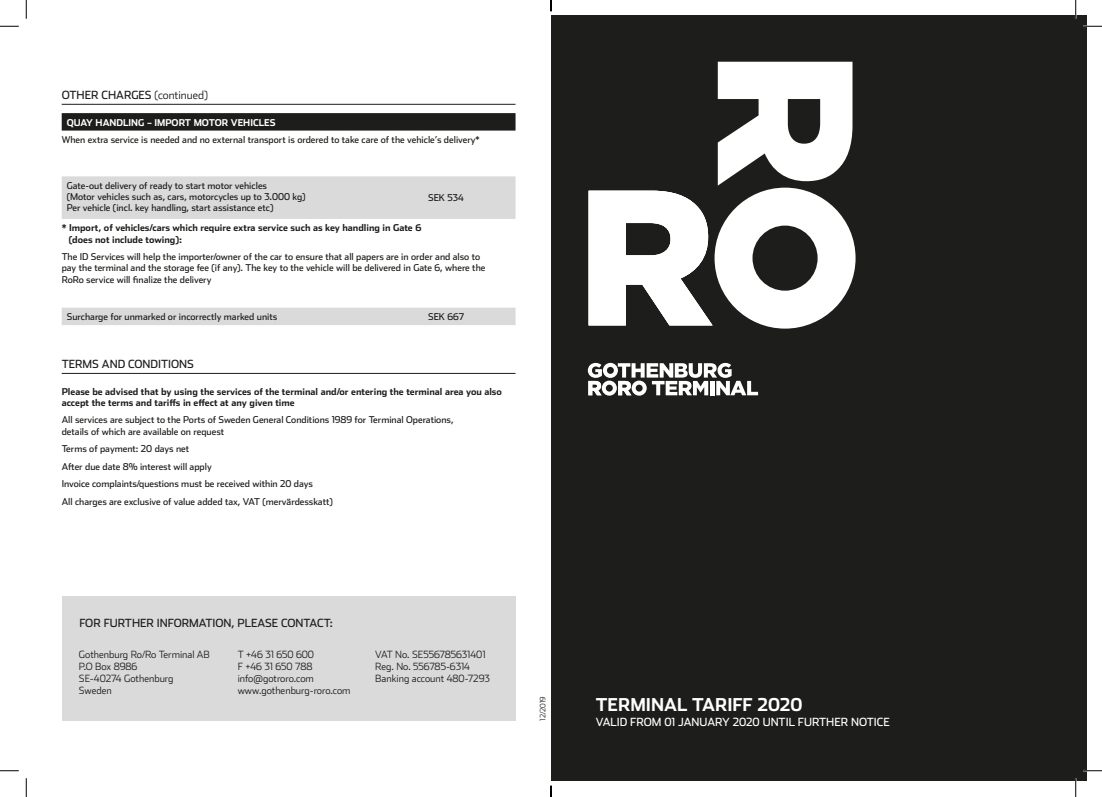
<style>
.page{position:relative;width:1102px;height:797px;background:#fff}
.page>*{position:absolute;margin:0;border:0;box-sizing:border-box;transform-origin:0 0}
.t1{font:700 17.62px "Stainless";color:#fff}
.t2{font:11.25px "Stainless";color:#1d1d1b}
.t3{font:11.25px "Stainless";color:#fff}
.t4{font:300 10px/12px "Stainless";color:#1d1d1b}
.t5{font:9.38px/11.2px "Stainless";color:#1d1d1b}
.t6{font:700 9.38px/11.2px "Stainless";color:#1d1d1b}
.t7{font:700 9.38px "Stainless";color:#fff}
.t8{font:300 7.5px "Stainless";color:#1d1d1b}
.s1{font-weight:300}
</style>
<div class="page">
<div style="left:62px;top:596px;width:454px;height:124px;background:#dadada"></div>
<hr style="left:62px;top:104px;width:453px;height:1px;background:#1d1d1b">
<hr style="left:62px;top:373px;width:453px;height:1px;background:#1d1d1b">
<svg style="left:62px;top:113px;width:453px;height:18px;background:#232321"></svg>
<svg style="left:62px;top:176px;width:453px;height:149px"></svg>
<div style="left:551px;top:16px;width:535px;height:765px;background:#1d1d1b"></div>
<svg style="left:588px;top:62px;width:267px;height:266px"></svg>
<svg style="left:587px;top:363px;width:171px;height:32px"></svg>
<svg style="left:0;top:25px;width:19px;height:2px"></svg>
<svg style="left:1083px;top:25px;width:18px;height:2px"></svg>
<svg style="left:0;top:770px;width:19px;height:1px"></svg>
<svg style="left:1083px;top:770px;width:18px;height:1px"></svg>
<svg style="left:25px;top:0;width:2px;height:19px"></svg>
<svg style="left:25px;top:778px;width:2px;height:19px"></svg>
<svg style="left:1074px;top:0;width:2px;height:19px"></svg>
<svg style="left:1074px;top:778px;width:2px;height:19px"></svg>
<svg style="left:550px;top:785px;width:1px;height:12px"></svg>
<p class="t2" style="left:62px;top:88px;width:148px">OTHER CHARGES <span class="s1">(continued)</span></p>
<p class="t7" style="left:67px;top:116px;width:210px">QUAY HANDLING – IMPORT MOTOR VEHICLES</p>
<p class="t5" style="left:62px;top:134px;width:419px">When extra service is needed and no external transport is ordered to take care of the vehicle’s delivery*</p>
<p class="t5" style="left:67px;top:180px;width:240px">Gate-out delivery of ready to start motor vehicles<br>(Motor vehicles such as, cars, motorcycles up to 3.000 kg)<br>Per vehicle (incl. key handling, start assistance etc)</p>
<p class="t5" style="left:428px;top:192px;width:37px">SEK 534</p>
<p class="t6" style="left:69px;top:222px;width:354px;text-indent:-7px">* Import, of vehicles/cars which require extra service such as key handling in Gate 6 (does not include towing):</p>
<p class="t5" style="left:62px;top:251px;width:425px">The ID Services will help the importer/owner of the car to ensure that all papers are in order and also to pay the terminal and the storage fee (if any). The key to the vehicle will be delivered in Gate 6, where the<br>RoRo service will finalize the delivery</p>
<p class="t5" style="left:67px;top:311px;width:212px">Surcharge for unmarked or incorrectly marked units</p>
<p class="t5" style="left:428px;top:311px;width:37px">SEK 667</p>
<p class="t2" style="left:62px;top:357px;width:134px">TERMS AND CONDITIONS</p>
<p class="t6" style="left:62px;top:385px;width:442px">Please be advised that by using the services of the terminal and/or entering the terminal area you also accept the terms and tariffs in effect at any given time</p>
<p class="t5" style="left:62px;top:414px;width:393px">All services are subject to the Ports of Sweden General Conditions 1989 for Terminal Operations, details of which are available on request</p>
<p class="t5" style="left:62px;top:440px;width:272px;line-height:17.5px">Terms of payment: 20 days net<br>After due date 8% interest will apply<br>Invoice complaints/questions must be received within 20 days<br>All charges are exclusive of value added tax, VAT (mervärdesskatt)</p>
<p class="t2" style="left:79px;top:616px;width:255px">FOR FURTHER INFORMATION, PLEASE CONTACT:</p>
<p class="t4" style="left:79px;top:648px;width:132px">Gothenburg Ro/Ro Terminal AB<br>P.O Box 8986<br>SE-40274 Gothenburg<br>Sweden</p>
<p class="t4" style="left:238px;top:648px;width:114px">T +46 31 650 600<br>F +46 31 650 788 info@gotroro.com www.gothenburg-roro.com</p>
<p class="t4" style="left:375px;top:648px;width:116px">VAT No. SE556785631401<br>Reg. No. 556785-6314<br>Banking account 480-7293</p>
<p class="t8" style="left:538px;top:720px;width:26px;rotate:-90deg">12/2019</p>
<h1 class="t1" style="left:595px;top:694px;width:208px">TERMINAL TARIFF 2020</h1>
<p class="t3" style="left:595px;top:715px;width:295px">VALID FROM 01 JANUARY 2020 UNTIL FURTHER NOTICE</p>
</div>
